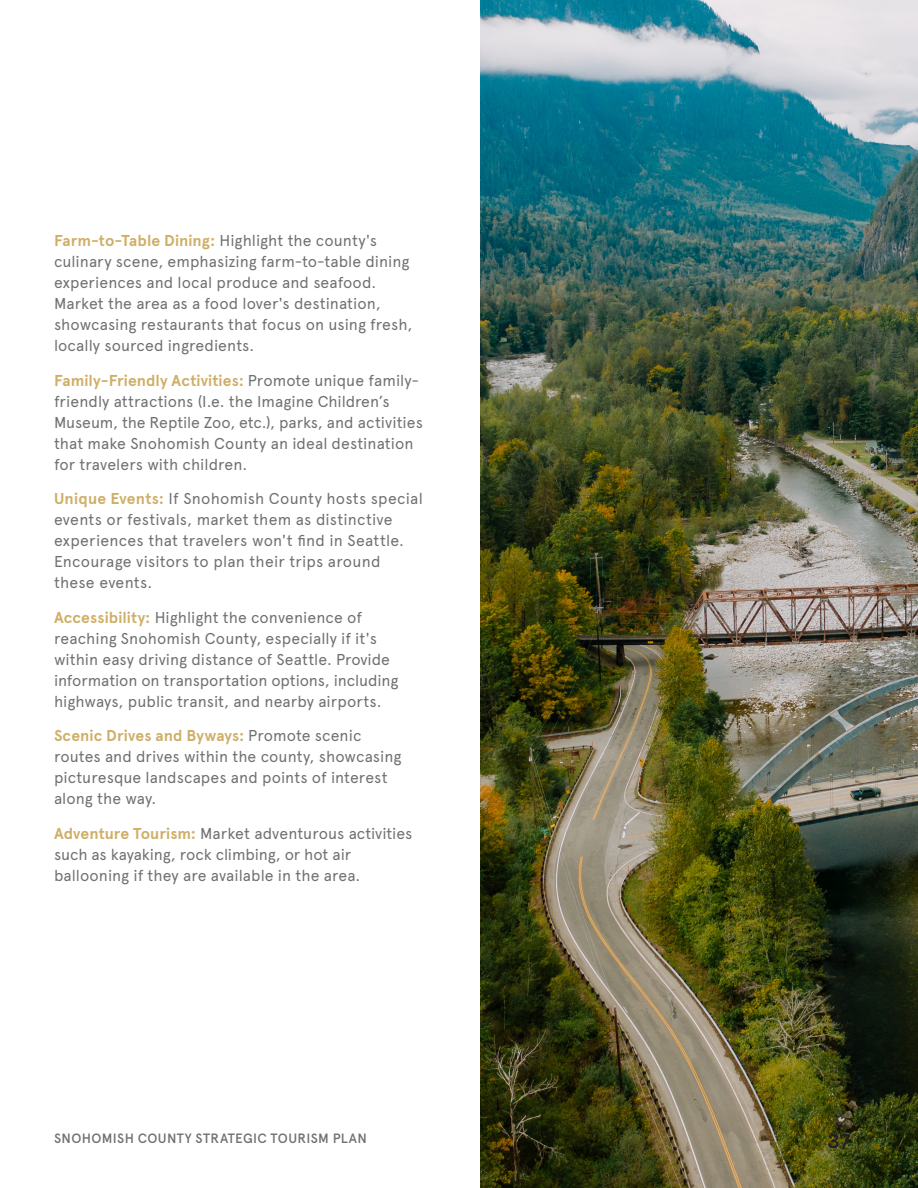
<style>
.page{position:relative;width:918px;height:1188px;background:#fff}
.page>*{position:absolute;margin:0;border:0;box-sizing:border-box;transform-origin:0 0}
.t1{font:700 21px "Archer";color:#1b2128}
.Body_Text{font:15.75px/21px "Apercu Pro";letter-spacing:.005em;color:#6f7170}
.t2{font:500 13.5px "Apercu Pro";letter-spacing:.025em;color:#6f7170}
.s1{font-weight:700;color:#cfae67}
</style>
<div class="page">
<img style="left:481px;top:0;width:437px;height:1188px">
<p class="Body_Text" style="left:54px;top:229px;width:360px"><span class="s1">Farm-to-Table Dining:</span> Highlight the county's culinary scene, emphasizing farm-to-table dining experiences and local produce and seafood.<br>Market the area as a food lover's destination, showcasing restaurants that focus on using fresh, locally sourced ingredients.</p>
<p class="Body_Text" style="left:54px;top:368px;width:371px"><span class="s1">Family-Friendly Activities:</span> Promote unique family&shy;friendly attractions (I.e. the Imagine Children’s Museum, the Reptile Zoo, etc.), parks, and activities that make Snohomish County an ideal destination for travelers with children.</p>
<p class="Body_Text" style="left:54px;top:487px;width:370px"><span class="s1">Unique Events:</span> If Snohomish County hosts special events or festivals, market them as distinctive experiences that travelers won't find in Seattle.<br>Encourage visitors to plan their trips around these events.</p>
<p class="Body_Text" style="left:54px;top:605px;width:346px"><span class="s1">Accessibility:</span> Highlight the convenience of reaching Snohomish County, especially if it's within easy driving distance of Seattle. Provide information on transportation options, including highways, public transit, and nearby airports.</p>
<p class="Body_Text" style="left:54px;top:724px;width:349px"><span class="s1">Scenic Drives and Byways:</span> Promote scenic routes and drives within the county, showcasing picturesque landscapes and points of interest along the way.</p>
<p class="Body_Text" style="left:54px;top:821px;width:360px"><span class="s1">Adventure Tourism:</span> Market adventurous activities such as kayaking, rock climbing, or hot air ballooning if they are available in the area.</p>
<p class="t2" style="left:54px;top:1129px;width:314px">SNOHOMISH COUNTY STRATEGIC TOURISM PLAN</p>
<h1 class="t1" style="left:828px;top:1124px;width:24px">37</h1>
</div>
